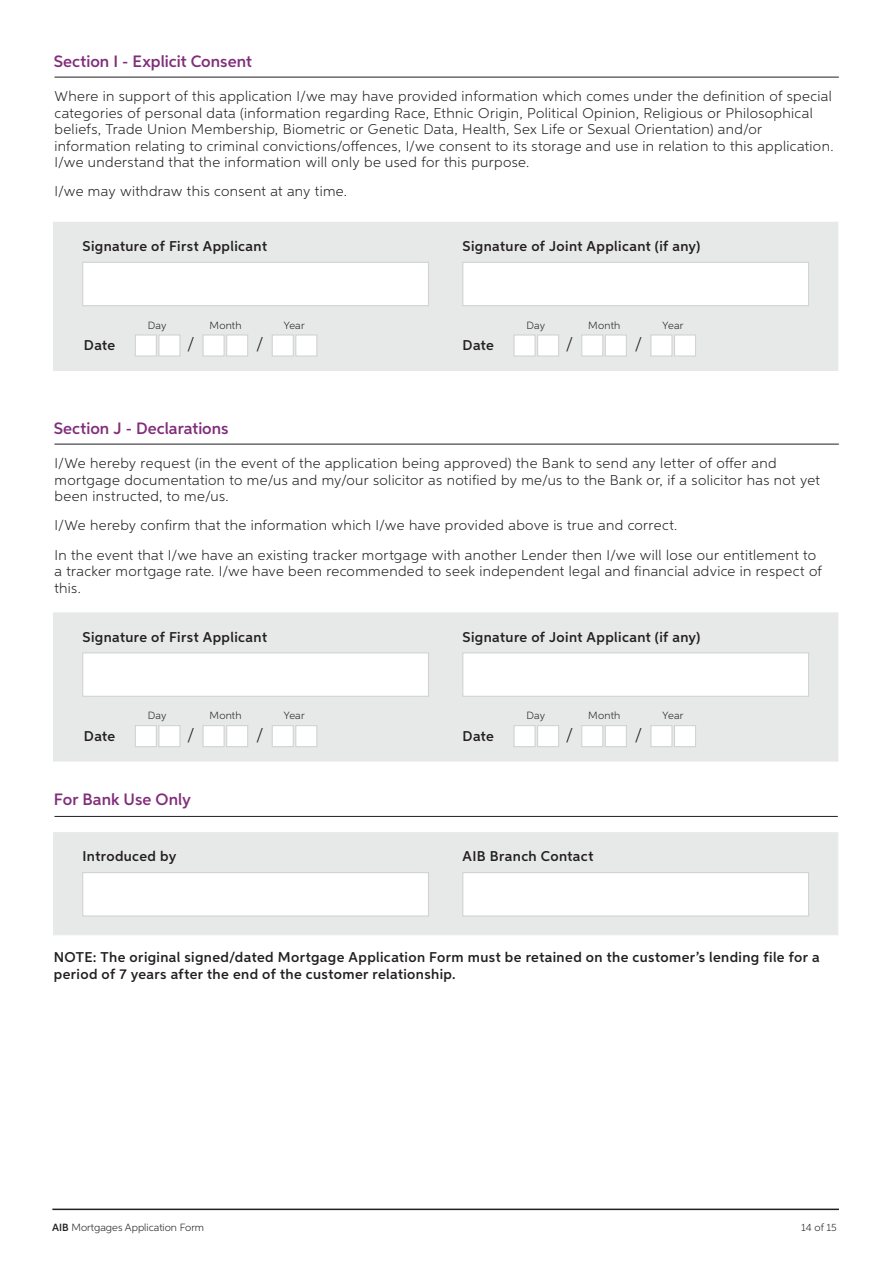
<style>
.page{position:relative;width:893px;height:1263px;background:#fff}
.page>*{position:absolute;margin:0;border:0;box-sizing:border-box;transform-origin:0 0}
.Answers{font:300 18px "Aspira";color:#231f20}
.Answers-2{font:600 16.5px "Aspira";color:#812e7a}
.Paragraph_Style_Main{font:300 14.25px/16.5px "Aspira";letter-spacing:.025em;color:#231f20}
.Answers-3{font:600 14.25px "Aspira";letter-spacing:.025em;color:#231f20}
.Paragraph_Style_Main-2{font:600 14.25px/16.5px "Aspira";letter-spacing:.03em;color:#231f20}
.Answers-4{font:300 10.5px "Aspira";color:#231f20}
.s1{font-weight:600}
</style>
<div class="page">
<hr style="left:52px;top:1208px;width:787px;height:2px;background:#231f20">
<hr style="left:54px;top:816px;width:784px;height:1px;background:#231f20">
<hr style="left:54px;top:77px;width:785px;height:1px;background:#231f20">
<hr style="left:54px;top:444px;width:785px;height:1px;background:#231f20">
<div style="left:54px;top:613px;width:784px;height:148px;background:#e7e8e8"></div>
<div style="left:53px;top:612px;width:785px;height:149px;border:2px solid #e7e8e8"></div>
<div style="left:54px;top:833px;width:784px;height:101px;background:#e7e8e8"></div>
<div style="left:53px;top:832px;width:785px;height:103px;border:2px solid #e9eaeb"></div>
<div style="left:82px;top:652px;width:347px;height:45px;background:#fff;border:1px solid #d1d3d4"></div>
<div style="left:82px;top:872px;width:347px;height:44px;background:#fff;border:1px solid #d1d3d4"></div>
<div style="left:462px;top:652px;width:347px;height:45px;background:#fff;border:1px solid #d1d3d4"></div>
<div style="left:462px;top:872px;width:347px;height:44px;background:#fff;border:1px solid #d1d3d4"></div>
<div style="left:158px;top:725px;width:22px;height:22px;background:#fff;border:1px solid #d1d3d4"></div>
<div style="left:226px;top:725px;width:22px;height:22px;background:#fff;border:1px solid #d1d3d4"></div>
<div style="left:295px;top:725px;width:22px;height:22px;background:#fff;border:1px solid #d1d3d4"></div>
<div style="left:135px;top:725px;width:22px;height:22px;background:#fff;border:1px solid #d1d3d4"></div>
<div style="left:202px;top:725px;width:23px;height:22px;background:#fff;border:1px solid #d1d3d4"></div>
<div style="left:272px;top:725px;width:22px;height:22px;background:#fff;border:1px solid #d1d3d4"></div>
<div style="left:54px;top:222px;width:784px;height:148px;background:#e7e8e8"></div>
<div style="left:53px;top:222px;width:785px;height:149px;border:2px solid #e7e8e8"></div>
<div style="left:82px;top:262px;width:347px;height:44px;background:#fff;border:1px solid #d1d3d4"></div>
<div style="left:462px;top:262px;width:347px;height:44px;background:#fff;border:1px solid #d1d3d4"></div>
<div style="left:158px;top:334px;width:22px;height:23px;background:#fff;border:1px solid #d1d3d4"></div>
<div style="left:226px;top:334px;width:22px;height:23px;background:#fff;border:1px solid #d1d3d4"></div>
<div style="left:295px;top:334px;width:22px;height:23px;background:#fff;border:1px solid #d1d3d4"></div>
<div style="left:135px;top:334px;width:22px;height:23px;background:#fff;border:1px solid #d1d3d4"></div>
<div style="left:202px;top:334px;width:23px;height:23px;background:#fff;border:1px solid #d1d3d4"></div>
<div style="left:272px;top:334px;width:22px;height:23px;background:#fff;border:1px solid #d1d3d4"></div>
<div style="left:537px;top:334px;width:22px;height:23px;background:#fff;border:1px solid #d1d3d4"></div>
<div style="left:605px;top:334px;width:22px;height:23px;background:#fff;border:1px solid #d1d3d4"></div>
<div style="left:674px;top:334px;width:22px;height:23px;background:#fff;border:1px solid #d1d3d4"></div>
<div style="left:513px;top:334px;width:23px;height:23px;background:#fff;border:1px solid #d1d3d4"></div>
<div style="left:581px;top:334px;width:22px;height:23px;background:#fff;border:1px solid #d1d3d4"></div>
<div style="left:650px;top:334px;width:22px;height:23px;background:#fff;border:1px solid #d1d3d4"></div>
<div style="left:537px;top:725px;width:22px;height:22px;background:#fff;border:1px solid #d1d3d4"></div>
<div style="left:605px;top:725px;width:22px;height:22px;background:#fff;border:1px solid #d1d3d4"></div>
<div style="left:674px;top:725px;width:22px;height:22px;background:#fff;border:1px solid #d1d3d4"></div>
<div style="left:513px;top:725px;width:23px;height:22px;background:#fff;border:1px solid #d1d3d4"></div>
<div style="left:581px;top:725px;width:22px;height:22px;background:#fff;border:1px solid #d1d3d4"></div>
<div style="left:650px;top:725px;width:22px;height:22px;background:#fff;border:1px solid #d1d3d4"></div>
<p class="Answers-2" style="left:54px;top:51px;width:200px">Section I - Explicit Consent</p>
<p class="Paragraph_Style_Main" style="left:54px;top:88px;width:781px">Where in support of this application I/we may have provided information which comes under the definition of special categories of personal data (information regarding Race, Ethnic Origin, Political Opinion, Religious or Philosophical beliefs, Trade Union Membership, Biometric or Genetic Data, Health, Sex Life or Sexual Orientation) and/or information relating to criminal convictions/offences, I/we consent to its storage and use in relation to this application.<br>I/we understand that the information will only be used for this purpose.</p>
<p class="Paragraph_Style_Main" style="left:54px;top:183px;width:294px">I/we may withdraw this consent at any time.</p>
<p class="Answers-3" style="left:83px;top:237px;width:186px">Signature of First Applicant</p>
<p class="Answers-3" style="left:463px;top:237px;width:239px">Signature of Joint Applicant (if any)</p>
<p class="Answers-3" style="left:84px;top:336px;width:33px">Date</p>
<p class="Answers-4" style="left:148px;top:319px;width:20px">Day</p>
<p class="Answers-4" style="left:210px;top:319px;width:33px">Month</p>
<p class="Answers-4" style="left:283px;top:319px;width:23px">Year</p>
<p class="Answers" style="left:187px;top:333px;width:9px">/</p>
<p class="Answers" style="left:256px;top:333px;width:9px">/</p>
<p class="Answers-3" style="left:463px;top:336px;width:33px">Date</p>
<p class="Answers-2" style="left:54px;top:418px;width:176px">Section J - Declarations</p>
<p class="Answers-4" style="left:527px;top:319px;width:20px">Day</p>
<p class="Answers-4" style="left:588px;top:319px;width:33px">Month</p>
<p class="Answers-4" style="left:662px;top:319px;width:23px">Year</p>
<p class="Answers" style="left:566px;top:333px;width:9px">/</p>
<p class="Answers" style="left:635px;top:333px;width:9px">/</p>
<p class="Paragraph_Style_Main" style="left:54px;top:455px;width:767px">I/We hereby request (in the event of the application being approved) the Bank to send any letter of offer and mortgage documentation to me/us and my/our solicitor as notified by me/us to the Bank or, if a solicitor has not yet been instructed, to me/us.</p>
<p class="Paragraph_Style_Main" style="left:54px;top:517px;width:624px">I/We hereby confirm that the information which I/we have provided above is true and correct.</p>
<p class="Paragraph_Style_Main" style="left:54px;top:546px;width:769px">In the event that I/we have an existing tracker mortgage with another Lender then I/we will lose our entitlement to a tracker mortgage rate. I/we have been recommended to seek independent legal and financial advice in respect of this.</p>
<p class="Answers-3" style="left:83px;top:628px;width:186px">Signature of First Applicant</p>
<p class="Answers-3" style="left:463px;top:628px;width:239px">Signature of Joint Applicant (if any)</p>
<p class="Answers-3" style="left:84px;top:727px;width:33px">Date</p>
<p class="Answers-4" style="left:148px;top:709px;width:20px">Day</p>
<p class="Answers-4" style="left:210px;top:709px;width:33px">Month</p>
<p class="Answers-4" style="left:283px;top:709px;width:23px">Year</p>
<p class="Answers" style="left:187px;top:724px;width:9px">/</p>
<p class="Answers" style="left:256px;top:724px;width:9px">/</p>
<p class="Answers-3" style="left:463px;top:727px;width:33px">Date</p>
<p class="Answers-4" style="left:527px;top:709px;width:20px">Day</p>
<p class="Answers-4" style="left:588px;top:709px;width:33px">Month</p>
<p class="Answers-4" style="left:662px;top:709px;width:23px">Year</p>
<p class="Answers" style="left:566px;top:724px;width:9px">/</p>
<p class="Answers" style="left:635px;top:724px;width:9px">/</p>
<p class="Answers-2" style="left:54px;top:789px;width:139px">For Bank Use Only</p>
<p class="Answers-3" style="left:83px;top:848px;width:95px">Introduced by</p>
<p class="Answers-3" style="left:463px;top:848px;width:132px">AIB Branch Contact</p>
<p class="Paragraph_Style_Main-2" style="left:54px;top:949px;width:767px">NOTE: The original signed/dated Mortgage Application Form must be retained on the customer’s lending file for a period of 7 years after the end of the customer relationship.</p>
<p class="Answers-4" style="left:52px;top:1221px;width:153px"><span class="s1">AIB</span> Mortgages Application Form</p>
<p class="Answers-4" style="left:801px;top:1221px;width:37px">14 of 15</p>
</div>
